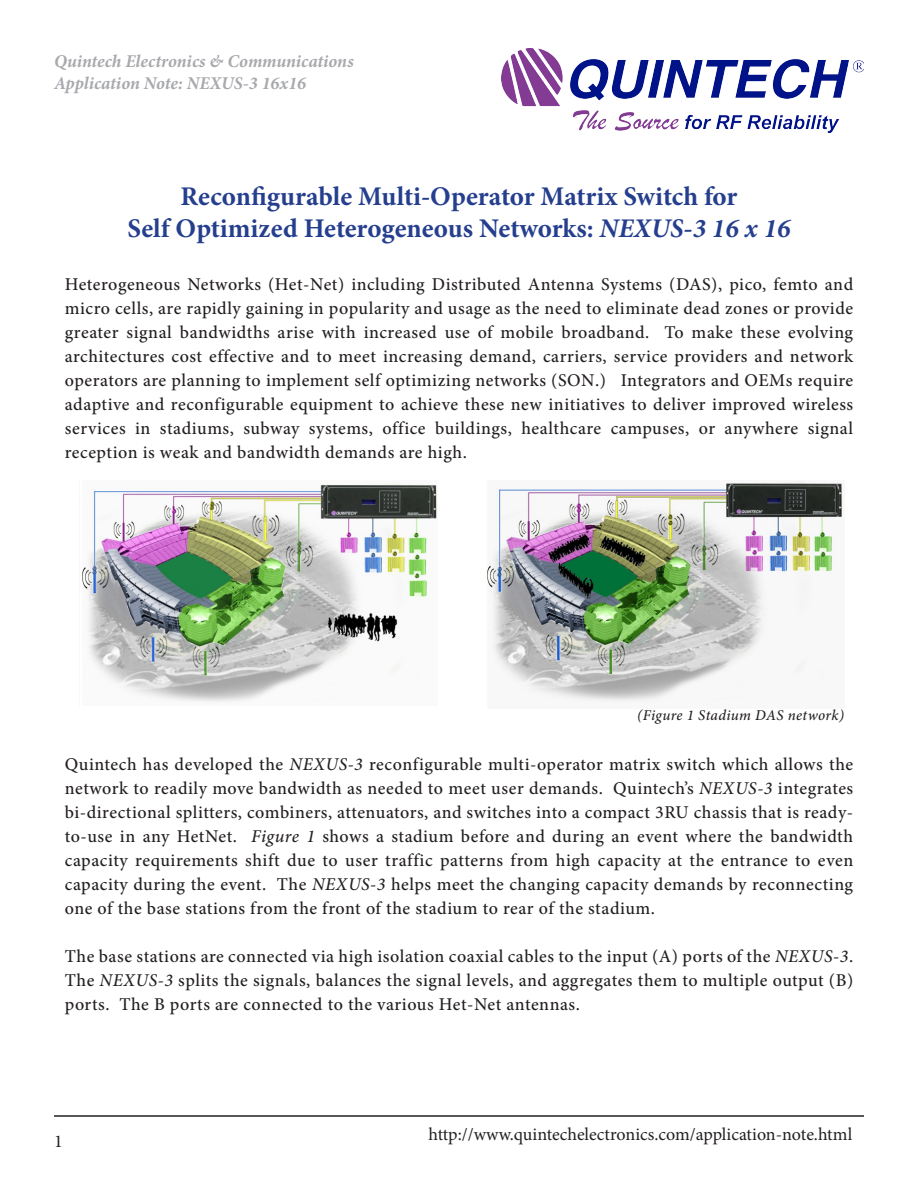
<style>
.page{position:relative;width:918px;height:1188px;background:#fff}
.page>*{position:absolute;margin:0;border:0;box-sizing:border-box;transform-origin:0 0}
.t1{font:700 27px/32.4px "Minion Pro";color:#253f8e;text-align:center}
.t2{font:500 18px/24px "Minion Pro";letter-spacing:.03em;color:#231f20;text-align:justify}
.t3{font:italic 700 18px/21.6px "Minion Pro";letter-spacing:-.005em;color:#a8a9ad}
.t4{font:18px "Minion Pro";letter-spacing:-.005em;color:#231f20}
.t5{font:italic 500 15px "Minion Pro";letter-spacing:.02em;color:#231f20}
.s1{font-style:italic}
</style>
<div class="page">
<hr style="left:54px;top:1115px;width:810px;height:2px;background:#231f20">
<img style="left:502px;top:48px;width:362px;height:85px">
<img style="left:82px;top:483px;width:355px;height:219px">
<img style="left:487px;top:481px;width:355px;height:221px">
<p class="t3" style="left:54px;top:50px;width:301px">Quintech Electronics &amp; Communications<br>Application Note: NEXUS-3 16x16</p>
<h1 class="t1" style="left:128px;top:180px;width:664px">Reconfigurable Multi-Operator Matrix Switch for<br>Self Optimized Heterogeneous Networks: <span class="s1">NEXUS-3 16 x 16</span></h1>
<p class="t2" style="left:65px;top:273px;width:790px">Heterogeneous Networks (Het-Net) including Distributed Antenna Systems (DAS), pico, femto and micro cells, are rapidly gaining in popularity and usage as the need to eliminate dead zones or provide greater signal bandwidths arise with increased use of mobile broadband. To make these evolving architectures cost effective and to meet increasing demand, carriers, service providers and network operators are planning to implement self optimizing networks (SON.) Integrators and OEMs require adaptive and reconfigurable equipment to achieve these new initiatives to deliver improved wireless services in stadiums, subway systems, office buildings, healthcare campuses, or anywhere signal reception is weak and bandwidth demands are high.</p>
<p class="t5" style="left:637px;top:704px;width:208px">(Figure 1 Stadium DAS network)</p>
<p class="t2" style="left:65px;top:753px;width:790px">Quintech has developed the <span class="s1">NEXUS-3</span> reconfigurable multi-operator matrix switch which allows the network to readily move bandwidth as needed to meet user demands. Quintech’s <span class="s1">NEXUS-3</span> integrates bi-directional splitters, combiners, attenuators, and switches into a compact 3RU chassis that is ready&shy;to-use in any HetNet. <span class="s1">Figure 1</span> shows a stadium before and during an event where the bandwidth capacity requirements shift due to user traffic patterns from high capacity at the entrance to even capacity during the event. The <span class="s1">NEXUS-3</span> helps meet the changing capacity demands by reconnecting one of the base stations from the front of the stadium to rear of the stadium.</p>
<p class="t2" style="left:65px;top:944px;width:790px">The base stations are connected via high isolation coaxial cables to the input (A) ports of the <span class="s1">NEXUS-3</span>.<br>The <span class="s1">NEXUS-3</span> splits the signals, balances the signal levels, and aggregates them to multiple output (B) ports. The B ports are connected to the various Het-Net antennas.</p>
<p class="t4" style="left:54px;top:1129px;width:10px">1</p>
<p class="t4" style="left:428px;top:1122px;width:425px">http://www.quintechelectronics.com/application-note.html</p>
</div>
